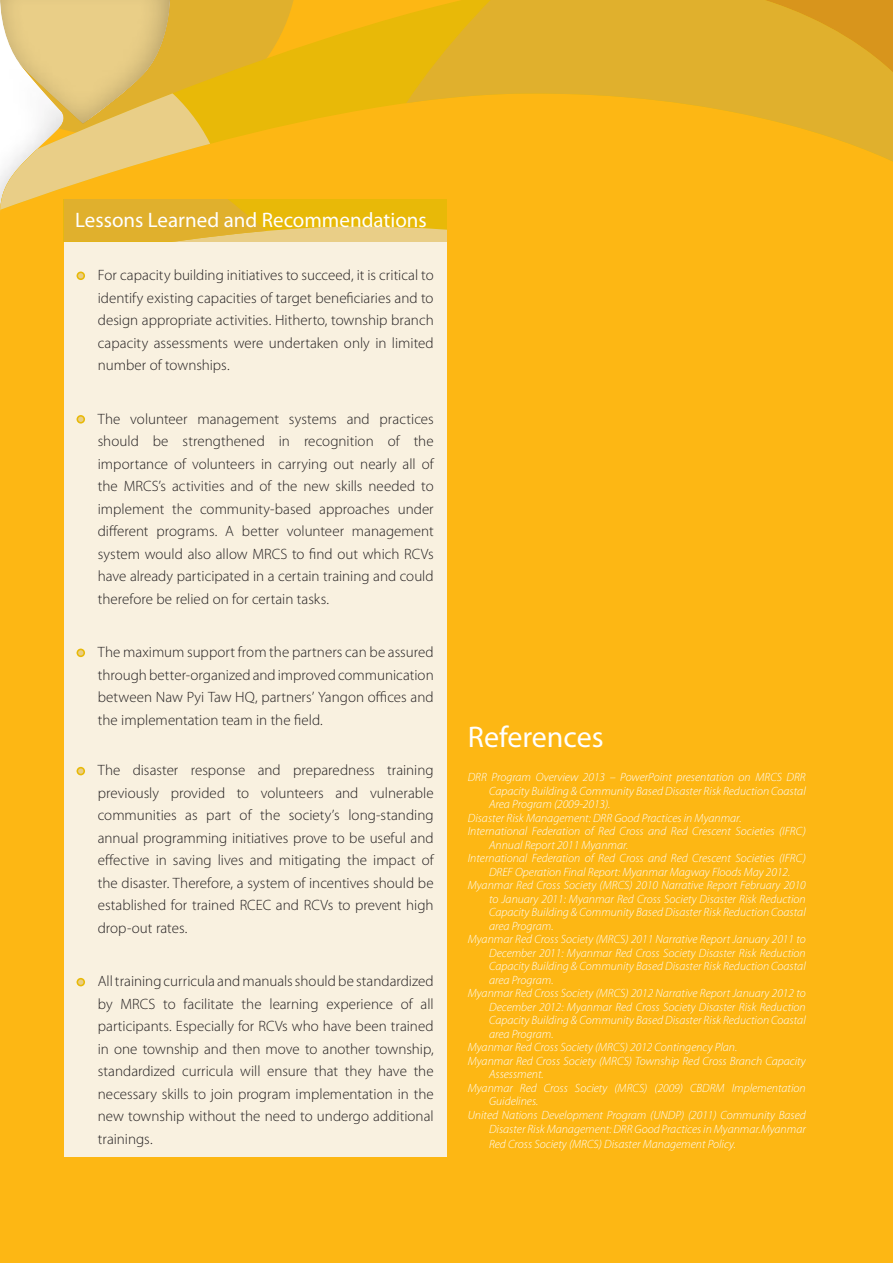
<style>
.page{position:relative;width:893px;height:1263px;background:#fff}
.page>*{position:absolute;margin:0;border:0;box-sizing:border-box;transform-origin:0 0}
.t1{font:30px "Myriad Pro";color:#fff}
.t2{font:21px "Myriad Pro";color:#fff}
.t3{font:300 15px/22.5px "Myriad Pro";color:#231f20;text-align:justify}
.t4{font:italic 300 12px "Myriad Pro";color:#fff}
</style>
<div class="page">
<div style="left:0;top:218px;width:893px;height:1045px;background:#fdb714"></div>
<svg style="left:446px;top:0;width:447px;height:210px;background:#edb220"></svg>
<div style="left:64px;top:199px;width:382px;height:958px;background:#f9f1e0"></div>
<svg style="left:0;top:0;width:446px;height:242px;background:#ecbe3d"></svg>
<svg style="left:77px;top:272px;width:8px;height:8px"></svg>
<svg style="left:78px;top:273px;width:5px;height:5px"></svg>
<svg style="left:77px;top:415px;width:8px;height:9px"></svg>
<svg style="left:78px;top:417px;width:5px;height:5px"></svg>
<svg style="left:77px;top:649px;width:8px;height:8px"></svg>
<svg style="left:78px;top:650px;width:5px;height:5px"></svg>
<svg style="left:77px;top:767px;width:8px;height:8px"></svg>
<svg style="left:78px;top:768px;width:5px;height:6px"></svg>
<svg style="left:77px;top:978px;width:8px;height:8px"></svg>
<svg style="left:78px;top:979px;width:5px;height:6px"></svg>
<h2 class="t2" style="left:75px;top:207px;width:353px">Lessons Learned and Recommendations</h2>
<p class="t3" style="left:98px;top:264px;width:337px">For capacity building initiatives to succeed, it is critical to identify existing capacities of target beneficiaries and to design appropriate activities. Hitherto, township branch capacity assessments were undertaken only in limited number of townships.</p>
<p class="t3" style="left:98px;top:408px;width:337px">The volunteer management systems and practices should be strengthened in recognition of the importance of volunteers in carrying out nearly all of the MRCS’s activities and of the new skills needed to implement the community-based approaches under different programs. A better volunteer management system would also allow MRCS to find out which RCVs have already participated in a certain training and could therefore be relied on for certain tasks.</p>
<p class="t3" style="left:98px;top:641px;width:337px">The maximum support from the partners can be assured through better-organized and improved communication between Naw Pyi Taw HQ, partners’ Yangon offices and the implementation team in the field.</p>
<p class="t3" style="left:98px;top:759px;width:337px">The disaster response and preparedness training previously provided to volunteers and vulnerable communities as part of the society’s long-standing annual programming initiatives prove to be useful and effective in saving lives and mitigating the impact of the disaster. Therefore, a system of incentives should be established for trained RCEC and RCVs to prevent high drop-out rates.</p>
<p class="t3" style="left:98px;top:970px;width:337px">All training curricula and manuals should be standardized by MRCS to facilitate the learning experience of all participants. Especially for RCVs who have been trained in one township and then move to another township, standardized curricula will ensure that they have the necessary skills to join program implementation in the new township without the need to undergo additional trainings.</p>
<h1 class="t1" style="left:468px;top:718px;width:138px">References</h1>
<p class="t4" style="left:468px;top:771px;width:339px">DRR Program Overview 2013 – PowerPoint presentation on MRCS DRR</p>
<p class="t4" style="left:489px;top:784px;width:318px">Capacity Building &amp; Community Based Disaster Risk Reduction Coastal</p>
<p class="t4" style="left:489px;top:798px;width:123px">Area Program (2009-2013).</p>
<p class="t4" style="left:468px;top:811px;width:275px">Disaster Risk Management: DRR Good Practices in Myanmar.</p>
<p class="t4" style="left:468px;top:825px;width:340px">International Federation of Red Cross and Red Crescent Societies (IFRC)</p>
<p class="t4" style="left:489px;top:838px;width:141px">Annual Report 2011 Myanmar.</p>
<p class="t4" style="left:468px;top:852px;width:340px">International Federation of Red Cross and Red Crescent Societies (IFRC)</p>
<p class="t4" style="left:489px;top:865px;width:303px">DREF Operation Final Report: Myanmar Magway Floods May 2012.</p>
<p class="t4" style="left:468px;top:879px;width:340px">Myanmar Red Cross Society (MRCS) 2010 Narrative Report February 2010</p>
<p class="t4" style="left:489px;top:892px;width:318px">to January 2011: Myanmar Red Cross Society Disaster Risk Reduction</p>
<p class="t4" style="left:489px;top:906px;width:318px">Capacity Building &amp; Community Based Disaster Risk Reduction Coastal</p>
<p class="t4" style="left:489px;top:919px;width:66px">area Program.</p>
<p class="t4" style="left:468px;top:933px;width:340px">Myanmar Red Cross Society (MRCS) 2011 Narrative Report January 2011 to</p>
<p class="t4" style="left:489px;top:946px;width:318px">December 2011: Myanmar Red Cross Society Disaster Risk Reduction</p>
<p class="t4" style="left:489px;top:960px;width:318px">Capacity Building &amp; Community Based Disaster Risk Reduction Coastal</p>
<p class="t4" style="left:489px;top:973px;width:66px">area Program.</p>
<p class="t4" style="left:468px;top:987px;width:340px">Myanmar Red Cross Society (MRCS) 2012 Narrative Report January 2012 to</p>
<p class="t4" style="left:489px;top:1000px;width:318px">December 2012: Myanmar Red Cross Society Disaster Risk Reduction</p>
<p class="t4" style="left:489px;top:1014px;width:318px">Capacity Building &amp; Community Based Disaster Risk Reduction Coastal</p>
<p class="t4" style="left:489px;top:1027px;width:66px">area Program.</p>
<p class="t4" style="left:468px;top:1041px;width:271px">Myanmar Red Cross Society (MRCS) 2012 Contingency Plan.</p>
<p class="t4" style="left:468px;top:1054px;width:340px">Myanmar Red Cross Society (MRCS) Township Red Cross Branch Capacity</p>
<p class="t4" style="left:489px;top:1068px;width:56px">Assessment.</p>
<p class="t4" style="left:468px;top:1081px;width:340px">Myanmar Red Cross Society (MRCS) (2009) CBDRM Implementation</p>
<p class="t4" style="left:489px;top:1095px;width:51px">Guidelines.</p>
<p class="t4" style="left:468px;top:1108px;width:340px">United Nations Development Program (UNDP) (2011) Community Based</p>
<p class="t4" style="left:489px;top:1123px;width:318px">Disaster Risk Management: DRR Good Practices in Myanmar.Myanmar</p>
<p class="t4" style="left:489px;top:1137px;width:248px">Red Cross Society (MRCS) Disaster Management Policy.</p>
</div>
